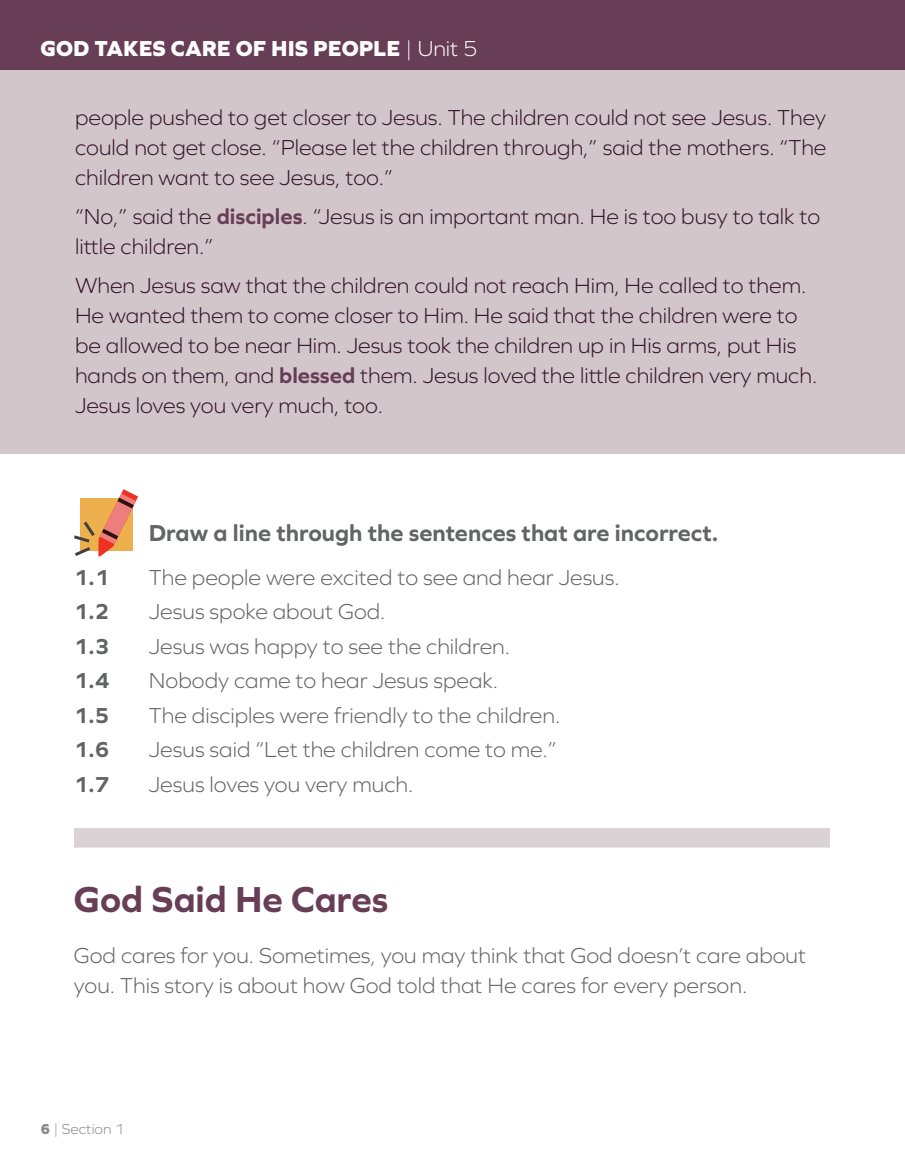
<style>
.page{position:relative;width:905px;height:1175px;background:#fff}
.page>*{position:absolute;margin:0;border:0;box-sizing:border-box;transform-origin:0 0}
.t1{font:700 37.5px "Graphie";letter-spacing:-.005em;color:#683d56}
.t2{font:700 24px "Graphie";color:#636466}
.t3{font:300 22.5px/30px "Graphie";color:#331327}
.t4{font:300 22.5px/30px "Graphie";color:#636466}
.t5{font:800 22.5px "Graphie";color:#fff}
.t6{font:700 22.5px "Graphie";color:#636466}
.t7{font:300 15px "Graphie";color:#87898c}
.s1{font-weight:300}
.s2{font-weight:700;color:#683d56}
.s3{font-weight:800}
</style>
<div class="page">
<svg style="left:74px;top:489px;width:64px;height:67px"></svg>
<div style="left:0;top:93px;width:904px;height:361px;background:#d2c6cb"></div>
<div style="left:0;top:41px;width:904px;height:67px;background:#d2c6cb"></div>
<div style="left:74px;top:828px;width:756px;height:19px;background:#dbd2d5"></div>
<div style="left:0;top:0;width:904px;height:69px;background:#683d56"></div>
<p class="t5" style="left:40px;top:35px;width:439px">GOD TAKES CARE OF HIS PEOPLE <span class="s1">| Unit 5</span></p>
<p class="t3" style="left:75px;top:102px;width:753px;text-align:justify">people pushed to get closer to Jesus. The children could not see Jesus. They could not get close. “Please let the children through,” said the mothers. “The children want to see Jesus, too.”</p>
<p class="t3" style="left:75px;top:201px;width:746px">“No,” said the <span class="s2">disciples</span>. “Jesus is an important man. He is too busy to talk to little children.”</p>
<p class="t3" style="left:75px;top:270px;width:743px">When Jesus saw that the children could not reach Him, He called to them.<br>He wanted them to come closer to Him. He said that the children were to be allowed to be near Him. Jesus took the children up in His arms, put His hands on them, and <span class="s2">blessed</span> them. Jesus loved the little children very much.<br>Jesus loves you very much, too.</p>
<p class="t2" style="left:149px;top:519px;width:571px">Draw a line through the sentences that are incorrect.</p>
<p class="t6" style="left:74px;top:564px;width:37px">1.1</p>
<p class="t4" style="left:149px;top:562px;width:472px">The people were excited to see and hear Jesus.</p>
<p class="t6" style="left:74px;top:598px;width:37px">1.2</p>
<p class="t4" style="left:149px;top:596px;width:238px">Jesus spoke about God.</p>
<p class="t6" style="left:74px;top:633px;width:37px">1.3</p>
<p class="t4" style="left:149px;top:631px;width:362px">Jesus was happy to see the children.</p>
<p class="t6" style="left:74px;top:667px;width:37px">1.4</p>
<p class="t4" style="left:149px;top:665px;width:351px">Nobody came to hear Jesus speak.</p>
<p class="t6" style="left:74px;top:702px;width:37px">1.5</p>
<p class="t4" style="left:149px;top:699px;width:413px">The disciples were friendly to the children.</p>
<p class="t6" style="left:74px;top:736px;width:37px">1.6</p>
<p class="t4" style="left:149px;top:734px;width:409px">Jesus said “Let the children come to me.”</p>
<p class="t6" style="left:74px;top:771px;width:37px">1.7</p>
<p class="t4" style="left:149px;top:768px;width:266px">Jesus loves you very much.</p>
<h1 class="t1" style="left:74px;top:877px;width:316px">God Said He Cares</h1>
<p class="t4" style="left:74px;top:939px;width:733px">God cares for you. Sometimes, you may think that God doesn’t care about you. This story is about how God told that He cares for every person.</p>
<p class="t7" style="left:40px;top:1120px;width:85px"><span class="s3">6</span> | Section 1</p>
</div>
